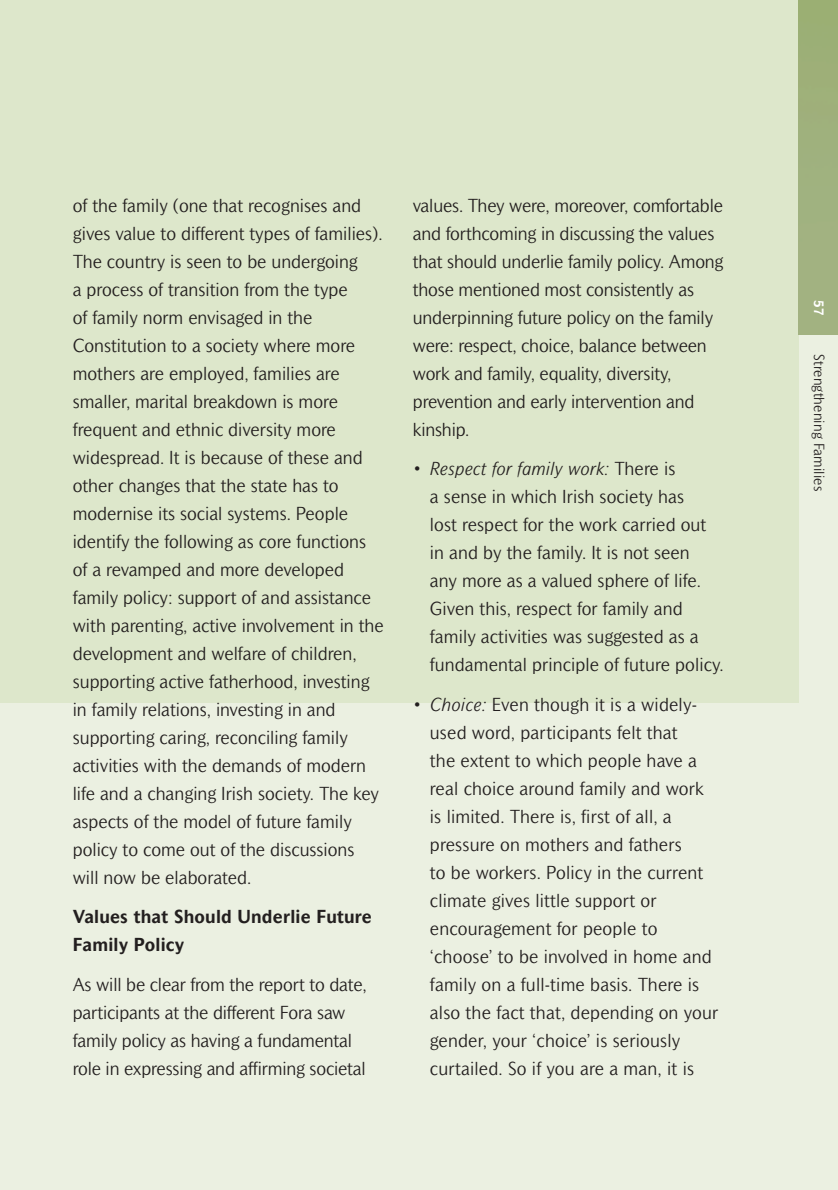
<style>
.page{position:relative;width:838px;height:1190px;background:#ebf0e1}
.page>*{position:absolute;margin:0;border:0;box-sizing:border-box;transform-origin:0 0}
.t1{font:300 18px/28px "Mahsuri Sans";color:#231f1f}
.t2{font:700 18px/28px "Mahsuri Sans";letter-spacing:.01em;color:#231f1f}
.t3{font:300 14px "Mahsuri Sans";letter-spacing:.01em;color:#231f1f}
.t4{font:700 14px "Mahsuri Sans";color:#fff}
.s1{font-style:italic}
</style>
<div class="page">
<div style="left:0;top:0;width:798px;height:703px;background:#dde7cb"></div>
<p class="t1" style="left:73px;top:192px;width:313px">of the family (one that recognises and gives value to different types of families).<br>The country is seen to be undergoing<br>a process of transition from the type<br>of family norm envisaged in the Constitution to a society where more mothers are employed, families are smaller, marital breakdown is more frequent and ethnic diversity more widespread. It is because of these and other changes that the state has to modernise its social systems. People identify the following as core functions of a revamped and more developed family policy: support of and assistance with parenting, active involvement in the development and welfare of children, supporting active fatherhood, investing in family relations, investing in and supporting caring, reconciling family activities with the demands of modern life and a changing Irish society. The key aspects of the model of future family policy to come out of the discussions will now be elaborated.</p>
<p class="t2" style="left:73px;top:905px;width:301px">Values that Should Underlie Future<br>Family Policy</p>
<p class="t1" style="left:73px;top:971px;width:296px">As will be clear from the report to date, participants at the different Fora saw family policy as having a fundamental role in expressing and affirming societal</p>
<p class="t1" style="left:413px;top:192px;width:312px">values. They were, moreover, comfortable and forthcoming in discussing the values that should underlie family policy. Among those mentioned most consistently as underpinning future policy on the family were: respect, choice, balance between work and family, equality, diversity, prevention and early intervention and kinship.</p>
<p class="t1" style="left:430px;top:456px;width:295px;text-indent:-17px">• <span class="s1">Respect for family work:</span> There is<br>a sense in which Irish society has<br>lost respect for the work carried out in and by the family. It is not seen<br>any more as a valued sphere of life.<br>Given this, respect for family and family activities was suggested as a fundamental principle of future policy.</p>
<p class="t1" style="left:430px;top:691px;width:290px;text-indent:-17px">• <span class="s1">Choice:</span> Even though it is a widely&shy;used word, participants felt that<br>the extent to which people have a real choice around family and work is limited. There is, first of all, a pressure on mothers and fathers<br>to be workers. Policy in the current climate gives little support or encouragement for people to ‘choose’ to be involved in home and family on a full-time basis. There is also the fact that, depending on your gender, your ‘choice’ is seriously curtailed. So if you are a man, it is</p>
<p class="t4" style="left:824px;top:300px;width:17px;rotate:90deg">57</p>
<p class="t3" style="left:826px;top:354px;width:138px;rotate:90deg">Strengthening Families</p>
</div>
